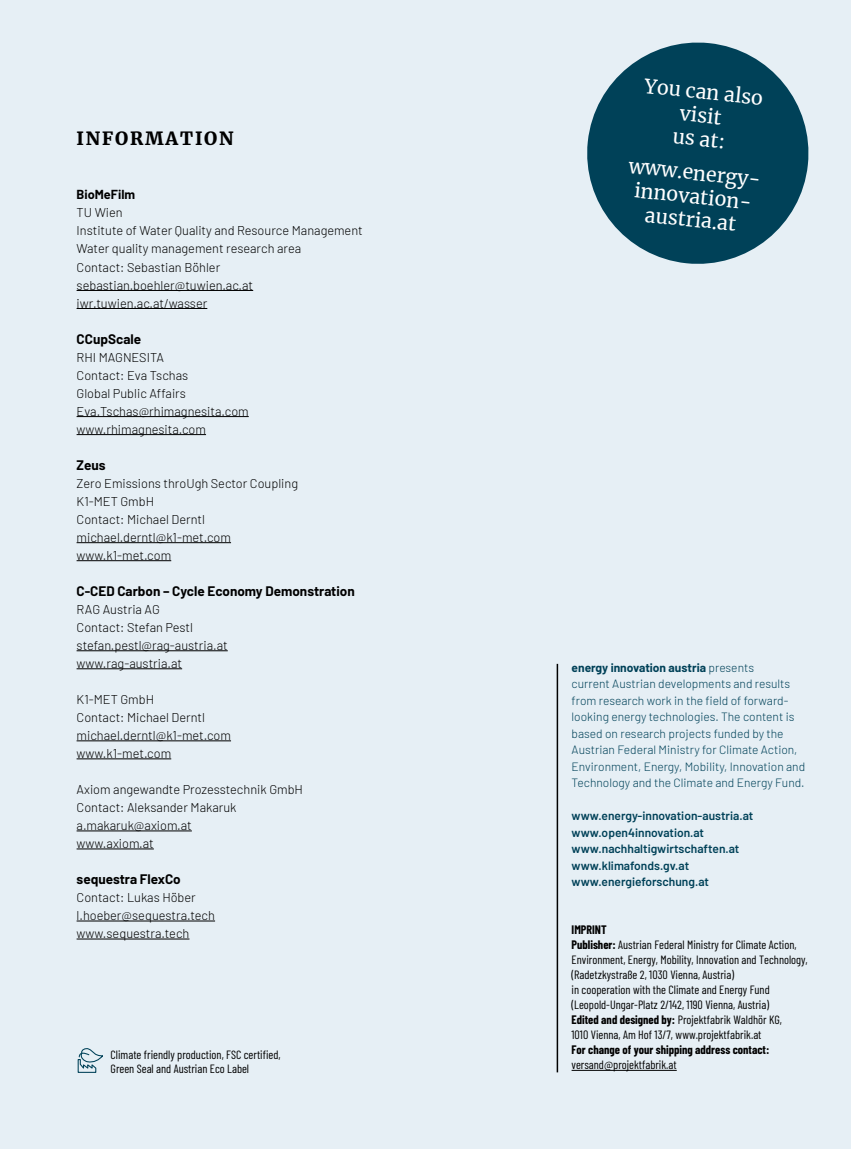
<style>
.page{position:relative;width:851px;height:1149px;background:#fff}
.page>*{position:absolute;margin:0;border:0;box-sizing:border-box;transform-origin:0 0}
.t1{font:19.5px/23.4px "Merriweather";color:#fff;text-align:center}
.Kapitel_links_grau{font:900 18px "Merriweather";letter-spacing:.1em;color:#000}
.Head_klein_schwarz{font:700 13.5px "Barlow";color:#000}
.Fliesstext_schwarz{font:300 12.75px "Barlow";color:#000}
.Fliesstext_schwarz-2{font:700 12.75px "Barlow";color:#000}
.t2{font:12px/15px "Barlow Condensed";color:#000}
.t3{font:300 12px/16.5px "Barlow";color:#004158}
.t4{font:600 12px "Barlow";color:#004158}
.t5{font:700 12px "Barlow Condensed";color:#000}
.s1{font-weight:700}
</style>
<div class="page">
<div style="left:0;top:0;width:850px;height:1148px;background:#e6eff5"></div>
<hr style="left:77px;top:290px;width:176px;height:1px;background:#000">
<hr style="left:77px;top:308px;width:130px;height:1px;background:#000">
<hr style="left:77px;top:416px;width:172px;height:1px;background:#000">
<hr style="left:77px;top:434px;width:129px;height:1px;background:#000">
<hr style="left:77px;top:542px;width:154px;height:1px;background:#000">
<hr style="left:77px;top:560px;width:94px;height:1px;background:#000">
<hr style="left:77px;top:650px;width:151px;height:1px;background:#000">
<hr style="left:77px;top:668px;width:105px;height:1px;background:#000">
<hr style="left:77px;top:740px;width:154px;height:1px;background:#000">
<hr style="left:77px;top:758px;width:94px;height:1px;background:#000">
<hr style="left:77px;top:830px;width:115px;height:1px;background:#000">
<hr style="left:77px;top:848px;width:77px;height:1px;background:#000">
<hr style="left:77px;top:920px;width:138px;height:1px;background:#000">
<hr style="left:77px;top:938px;width:112px;height:1px;background:#000">
<svg style="left:78px;top:1048px;width:24px;height:24px"></svg>
<hr style="left:556px;top:663px;width:2px;height:408px;background:#000">
<svg style="left:587px;top:42px;width:222px;height:222px;fill:#004158"></svg>
<hr style="left:571px;top:1069px;width:105px;height:1px;background:#000">
<p class="Kapitel_links_grau" style="left:77px;top:126px;width:159px">INFORMATION</p>
<p class="Fliesstext_schwarz-2" style="left:77px;top:185px;width:60px">BioMeFilm</p>
<p class="Fliesstext_schwarz" style="left:77px;top:204px;width:48px">TU Wien</p>
<p class="Fliesstext_schwarz" style="left:77px;top:222px;width:288px">Institute of Water Quality and Resource Management</p>
<p class="Fliesstext_schwarz" style="left:77px;top:240px;width:226px">Water quality management research area</p>
<p class="Fliesstext_schwarz" style="left:77px;top:258px;width:145px">Contact: Sebastian Böhler</p>
<p class="Fliesstext_schwarz" style="left:77px;top:276px;width:178px">sebastian.boehler@tuwien.ac.at</p>
<p class="Fliesstext_schwarz" style="left:77px;top:294px;width:132px">iwr.tuwien.ac.at/wasser</p>
<p class="Head_klein_schwarz" style="left:77px;top:328px;width:66px">CCupScale</p>
<p class="Fliesstext_schwarz" style="left:77px;top:348px;width:89px">RHI MAGNESITA</p>
<p class="Fliesstext_schwarz" style="left:77px;top:366px;width:113px">Contact: Eva Tschas</p>
<p class="Fliesstext_schwarz" style="left:77px;top:384px;width:111px">Global Public Affairs</p>
<p class="Fliesstext_schwarz" style="left:77px;top:402px;width:174px">Eva.Tschas@rhimagnesita.com</p>
<p class="Fliesstext_schwarz" style="left:77px;top:420px;width:131px">www.rhimagnesita.com</p>
<p class="Head_klein_schwarz" style="left:77px;top:454px;width:31px">Zeus</p>
<p class="Fliesstext_schwarz" style="left:77px;top:474px;width:223px">Zero Emissions throUgh Sector Coupling</p>
<p class="Fliesstext_schwarz" style="left:77px;top:492px;width:79px">K1-MET GmbH</p>
<p class="Fliesstext_schwarz" style="left:77px;top:510px;width:130px">Contact: Michael Derntl</p>
<p class="Fliesstext_schwarz" style="left:77px;top:528px;width:156px">michael.derntl@k1-met.com</p>
<p class="Fliesstext_schwarz" style="left:77px;top:546px;width:96px">www.k1-met.com</p>
<p class="Head_klein_schwarz" style="left:77px;top:580px;width:280px">C-CED Carbon – Cycle Economy Demonstration</p>
<p class="Fliesstext_schwarz" style="left:77px;top:600px;width:85px">RAG Austria AG</p>
<p class="Fliesstext_schwarz" style="left:77px;top:618px;width:118px">Contact: Stefan Pestl</p>
<p class="Fliesstext_schwarz" style="left:77px;top:636px;width:153px">stefan.pestl@rag-austria.at</p>
<p class="Fliesstext_schwarz" style="left:77px;top:654px;width:107px">www.rag-austria.at</p>
<p class="Fliesstext_schwarz" style="left:77px;top:690px;width:79px">K1-MET GmbH</p>
<p class="Fliesstext_schwarz" style="left:77px;top:708px;width:130px">Contact: Michael Derntl</p>
<p class="Fliesstext_schwarz" style="left:77px;top:726px;width:156px">michael.derntl@k1-met.com</p>
<p class="Fliesstext_schwarz" style="left:77px;top:744px;width:96px">www.k1-met.com</p>
<p class="Fliesstext_schwarz" style="left:77px;top:780px;width:228px">Axiom angewandte Prozesstechnik GmbH</p>
<p class="Fliesstext_schwarz" style="left:77px;top:798px;width:161px">Contact: Aleksander Makaruk</p>
<p class="Fliesstext_schwarz" style="left:77px;top:816px;width:117px">a.makaruk@axiom.at</p>
<p class="Fliesstext_schwarz" style="left:77px;top:834px;width:79px">www.axiom.at</p>
<p class="Head_klein_schwarz" style="left:77px;top:868px;width:106px">sequestra FlexCo</p>
<p class="Fliesstext_schwarz" style="left:77px;top:888px;width:121px">Contact: Lukas Höber</p>
<p class="Fliesstext_schwarz" style="left:77px;top:906px;width:140px">l.hoeber@sequestra.tech</p>
<p class="Fliesstext_schwarz" style="left:77px;top:924px;width:114px">www.sequestra.tech</p>
<p class="t2" style="left:111px;top:1045px;width:171px;line-height:14.4px">Climate friendly production, FSC certified,<br>Green Seal and Austrian Eco Label</p>
<h1 class="t1" style="left:646px;top:74px;width:121px;rotate:6deg">You can also visit<br>us at:</h1>
<h1 class="t1" style="left:630px;top:153px;width:132px;rotate:6deg">www.energy&shy;innovation&shy;austria.at</h1>
<p class="t3" style="left:571px;top:658px;width:235px"><span class="s1">energy innovation austria</span> presents<br>current Austrian developments and results from research work in the field of forward&shy;looking energy technologies. The content is based on research projects funded by the Austrian Federal Ministry for Climate Action, Environment, Energy, Mobility, Innovation and Technology and the Climate and Energy Fund.</p>
<p class="t4" style="left:571px;top:806px;width:183px">www.energy-innovation-austria.at</p>
<p class="t4" style="left:571px;top:823px;width:134px">www.open4innovation.at</p>
<p class="t4" style="left:571px;top:839px;width:169px">www.nachhaltigwirtschaften.at</p>
<p class="t4" style="left:571px;top:856px;width:119px">www.klimafonds.gv.at</p>
<p class="t4" style="left:571px;top:872px;width:139px">www.energieforschung.at</p>
<p class="t5" style="left:571px;top:921px;width:37px">IMPRINT</p>
<p class="t2" style="left:571px;top:936px;width:237px"><span class="s1">Publisher:</span> Austrian Federal Ministry for Climate Action, Environment, Energy, Mobility, Innovation and Technology, (Radetzkystraße 2, 1030 Vienna, Austria)<br>in cooperation with the Climate and Energy Fund</p>
<p class="t2" style="left:571px;top:996px;width:199px">(Leopold-Ungar-Platz 2/142, 1190 Vienna, Austria)</p>
<p class="t2" style="left:571px;top:1011px;width:212px"><span class="s1">Edited and designed by:</span> Projektfabrik Waldhör KG,<br>1010 Vienna, Am Hof 13/7, www.projektfabrik.at</p>
<p class="t5" style="left:571px;top:1041px;width:199px">For change of your shipping address contact:</p>
<p class="t2" style="left:571px;top:1056px;width:107px">versand@projektfabrik.at</p>
</div>
